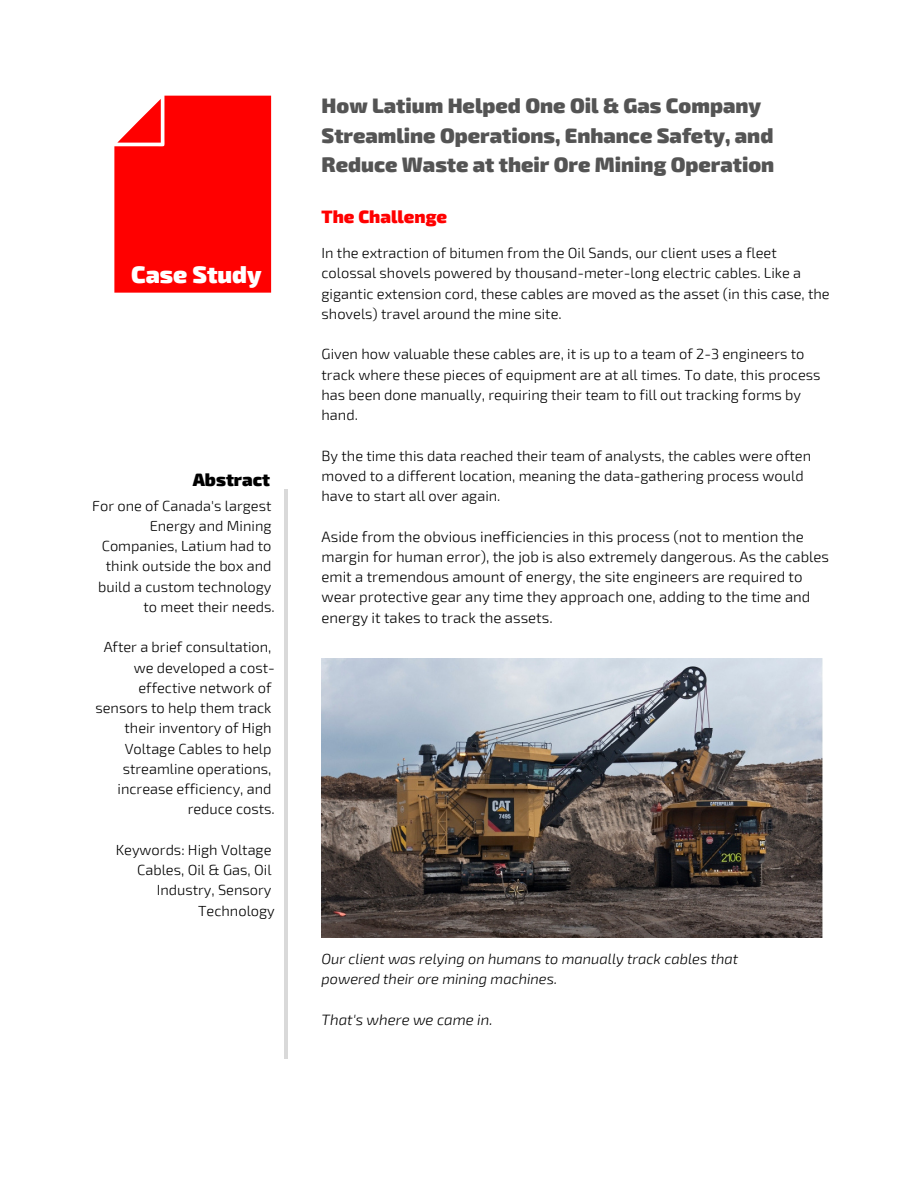
<style>
.page{position:relative;width:918px;height:1188px;background:#fff}
.page>*{position:absolute;margin:0;border:0;box-sizing:border-box;transform-origin:0 0}
.t1{font:900 24px "Exo 2";color:#fff}
.t2{font:900 21px/29.2px "Exo 2";color:#545454}
.t3{font:900 18px "Exo 2";color:#f00}
.t4{font:900 18px "Exo 2";color:#000}
.t5{font:300 15px/20.2px "Exo 2";color:#000}
.t6{font:italic 300 15px "Exo 2";color:#000}
.t7{font:300 14.7px/20.2px "Exo 2";color:#000;text-align:right}
.t8{font:italic 300 14.7px/20.2px "Exo 2";color:#000}
</style>
<div class="page">
<svg style="left:114px;top:95px;width:158px;height:198px;background:#ff1010"></svg>
<hr style="left:284px;top:489px;width:3px;height:570px;background:#d9d9d9">
<img style="left:322px;top:658px;width:500px;height:279px">
<h1 class="t1" style="left:131px;top:258px;width:132px">Case Study</h1>
<p class="t4" style="left:193px;top:468px;width:79px">Abstract</p>
<p class="t7" style="left:92px;top:495px;width:184px">For one of Canada's largest<br>Energy and Mining<br>Companies, Latium had to think outside the box and build a custom technology to meet their needs.</p>
<p class="t7" style="left:95px;top:636px;width:181px">After a brief consultation, we developed a cost&shy;effective network of sensors to help them track their inventory of High<br>Voltage Cables to help streamline operations, increase efficiency, and reduce costs.</p>
<p class="t7" style="left:116px;top:839px;width:161px">Keywords: High Voltage<br>Cables, Oil &amp; Gas, Oil<br>Industry, Sensory<br>Technology</p>
<h2 class="t2" style="left:322px;top:90px;width:454px">How Latium Helped One Oil &amp; Gas Company<br>Streamline Operations, Enhance Safety, and<br>Reduce Waste at their Ore Mining Operation</h2>
<p class="t3" style="left:322px;top:205px;width:127px">The Challenge</p>
<p class="t7" style="left:322px;top:242px;width:510px;text-align:left">In the extraction of bitumen from the Oil Sands, our client uses a fleet colossal shovels powered by thousand-meter-long electric cables. Like a gigantic extension cord, these cables are moved as the asset (in this case, the shovels) travel around the mine site.</p>
<p class="t7" style="left:322px;top:343px;width:501px;text-align:left">Given how valuable these cables are, it is up to a team of 2-3 engineers to track where these pieces of equipment are at all times. To date, this process has been done manually, requiring their team to fill out tracking forms by hand.</p>
<p class="t7" style="left:322px;top:445px;width:491px;text-align:left">By the time this data reached their team of analysts, the cables were often moved to a different location, meaning the data-gathering process would have to start all over again.</p>
<p class="t5" style="left:322px;top:526px;width:509px">Aside from the obvious inefficiencies in this process (not to mention the margin for human error), the job is also extremely dangerous. As the cables emit a tremendous amount of energy, the site engineers are required to wear protective gear any time they approach one, adding to the time and energy it takes to track the assets.</p>
<p class="t8" style="left:322px;top:948px;width:418px">Our client was relying on humans to manually track cables that powered their ore mining machines.</p>
<p class="t6" style="left:322px;top:1010px;width:173px">That's where we came in.</p>
</div>
